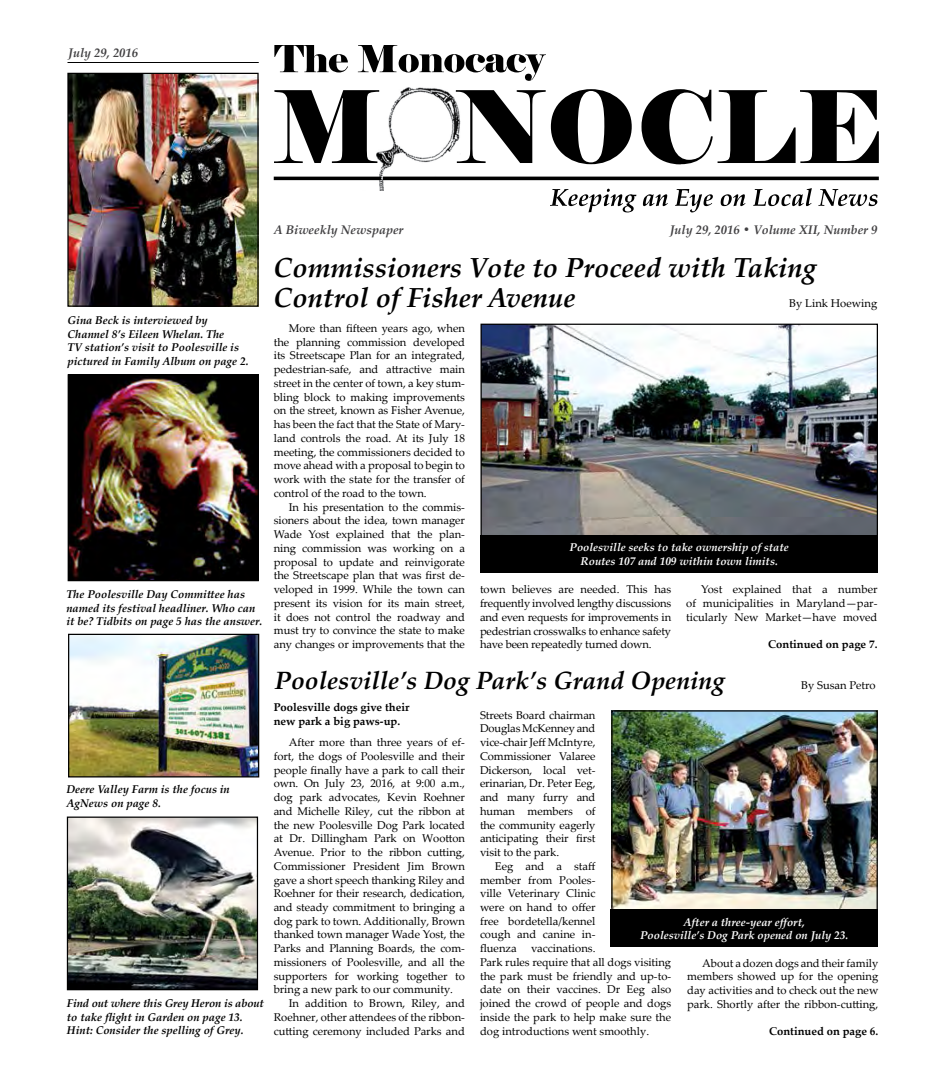
<style>
.page{position:relative;width:945px;height:1080px;background:#fff}
.page>*{position:absolute;margin:0;border:0;box-sizing:border-box;transform-origin:0 0}
.t1{font:italic 700 27.5px/30px "Palatino Linotype";color:#000}
.t2{font:italic 700 25px "Palatino Linotype";color:#000}
.t3{font:italic 700 12.5px "Palatino Linotype";color:#414042}
.t4{font:11.25px/13.8px "Palatino Linotype";color:#000;text-align:justify}
.t5{font:italic 700 11.25px/13.8px "Palatino Linotype";color:#000}
.t6{font:italic 700 11.25px/13.8px "Palatino Linotype";color:#fff;text-align:center}
.t7{font:700 11.25px/13.8px "Palatino Linotype";color:#000}
</style>
<div class="page">
<hr style="left:68px;top:62px;width:191px;height:1px;background:#000">
<img style="left:362px;top:87px;width:104px;height:104px">
<svg style="left:274px;top:90px;width:105px;height:73px"></svg>
<svg style="left:456px;top:89px;width:176px;height:75px"></svg>
<svg style="left:642px;top:89px;width:237px;height:75px"></svg>
<hr style="left:383px;top:177px;width:496px;height:3px;background:#000">
<hr style="left:274px;top:177px;width:107px;height:3px;background:#000">
<svg style="left:550px;top:189px;width:86px;height:23px"></svg>
<svg style="left:643px;top:194px;width:25px;height:12px"></svg>
<svg style="left:675px;top:189px;width:38px;height:23px"></svg>
<svg style="left:721px;top:194px;width:24px;height:12px"></svg>
<svg style="left:753px;top:188px;width:59px;height:18px"></svg>
<svg style="left:818px;top:189px;width:59px;height:17px"></svg>
<svg style="left:274px;top:45px;width:74px;height:27px"></svg>
<svg style="left:358px;top:45px;width:188px;height:36px"></svg>
<img style="left:69px;top:75px;width:188px;height:230px">
<div style="left:67px;top:73px;width:192px;height:234px;border:1px solid #000"></div>
<img style="left:70px;top:376px;width:187px;height:203px">
<div style="left:68px;top:374px;width:191px;height:207px;border:1px solid #000"></div>
<img style="left:70px;top:636px;width:187px;height:140px">
<div style="left:68px;top:634px;width:191px;height:144px;border:1px solid #000"></div>
<img style="left:69px;top:819px;width:187px;height:169px">
<div style="left:67px;top:817px;width:191px;height:173px;border:1px solid #000"></div>
<img style="left:613px;top:712px;width:263px;height:197px">
<div style="left:611px;top:710px;width:267px;height:201px;border:1px solid #000"></div>
<div style="left:610px;top:910px;width:268px;height:37px;background:#000"></div>
<img style="left:482px;top:326px;width:394px;height:209px">
<div style="left:480px;top:535px;width:398px;height:38px;background:#000"></div>
<p class="t3" style="left:68px;top:44px;width:71px">July 29, 2016</p>
<p class="t5" style="left:68px;top:313px;width:182px">Gina Beck is interviewed by<br>Channel 8’s Eileen Whelan. The<br>TV station’s visit to Poolesville is pictured in Family Album on page 2.</p>
<p class="t5" style="left:66px;top:587px;width:197px">The Poolesville Day Committee has named its festival headliner. Who can it be? Tidbits on page 5 has the answer.</p>
<p class="t5" style="left:66px;top:782px;width:165px">Deere Valley Farm is the focus in<br>AgNews on page 8.</p>
<p class="t5" style="left:67px;top:996px;width:199px">Find out where this Grey Heron is about to take flight in Garden on page 13.<br>Hint: Consider the spelling of Grey.</p>
<p class="t3" style="left:274px;top:221px;width:131px">A Biweekly Newspaper</p>
<p class="t3" style="left:670px;top:221px;width:209px">July 29, 2016 • Volume XII, Number 9</p>
<h1 class="t1" style="left:274px;top:252px;width:544px">Commissioners Vote to Proceed with Taking<br>Control of Fisher Avenue</h1>
<p class="t4" style="left:789px;top:296px;width:90px">By Link Hoewing</p>
<p class="t4" style="left:274px;top:321px;width:193px;text-indent:15px">More than fifteen years ago, when the planning commission developed its Streetscape Plan for an integrated, pedestrian-safe, and attractive main street in the center of town, a key stum&shy;bling block to making improvements on the street, known as Fisher Avenue, has been the fact that the State of Mary&shy;land controls the road. At its July 18 meeting, the commissioners decided to move ahead with a proposal to begin to work with the state for the transfer of control of the road to the town.</p>
<p class="t4" style="left:274px;top:499px;width:193px;text-indent:15px">In his presentation to the commis&shy;sioners about the idea, town manager Wade Yost explained that the plan&shy;ning commission was working on a proposal to update and reinvigorate the Streetscape plan that was first de&shy;veloped in 1999. While the town can present its vision for its main street, it does not control the roadway and must try to convince the state to make any changes or improvements that the</p>
<p class="t6" style="left:570px;top:540px;width:221px">Poolesville seeks to take ownership of state<br>Routes 107 and 109 within town limits.</p>
<p class="t4" style="left:480px;top:582px;width:193px">town believes are needed. This has frequently involved lengthy discussions and even requests for improvements in pedestrian crosswalks to enhance safety have been repeatedly turned down.</p>
<p class="t4" style="left:686px;top:582px;width:193px;text-indent:15px">Yost explained that a number of municipalities in Maryland—par&shy;ticularly New Market—have moved</p>
<p class="t7" style="left:768px;top:637px;width:111px">Continued on page 7.</p>
<h2 class="t2" style="left:274px;top:663px;width:452px">Poolesville’s Dog Park’s Grand Opening</h2>
<p class="t4" style="left:801px;top:678px;width:76px">By Susan Petro</p>
<p class="t7" style="left:274px;top:700px;width:137px">Poolesville dogs give their new park a big paws-up.</p>
<p class="t4" style="left:274px;top:735px;width:193px;text-indent:15px">After more than three years of ef&shy;fort, the dogs of Poolesville and their people finally have a park to call their own. On July 23, 2016, at 9:00 a.m., dog park advocates, Kevin Roehner and Michelle Riley, cut the ribbon at the new Poolesville Dog Park located at Dr. Dillingham Park on Wootton Avenue. Prior to the ribbon cutting, Commissioner President Jim Brown gave a short speech thanking Riley and Roehner for their research, dedication, and steady commitment to bringing a dog park to town. Additionally, Brown thanked town manager Wade Yost, the Parks and Planning Boards, the com&shy;missioners of Poolesville, and all the supporters for working together to bring a new park to our community.</p>
<p class="t4" style="left:274px;top:996px;width:193px;text-indent:15px">In addition to Brown, Riley, and Roehner, other attendees of the ribbon&shy;cutting ceremony included Parks and</p>
<p class="t4" style="left:480px;top:707px;width:117px">Streets Board chairman Douglas McKenney and vice-chair Jeff McIntyre, Commissioner Valaree Dickerson, local vet&shy;erinarian, Dr. Peter Eeg, and many furry and human members of the community eagerly anticipating their first visit to the park.</p>
<p class="t4" style="left:480px;top:859px;width:117px;text-indent:15px">Eeg and a staff member from Pooles&shy;ville Veterinary Clinic were on hand to offer free bordetella/kennel cough and canine in&shy;fluenza</p>
<p class="t6" style="left:640px;top:915px;width:210px">After a three-year effort,<br>Poolesville’s Dog Park opened on July 23.</p>
<p class="t4" style="left:480px;top:941px;width:193px;text-align:left;text-indent:51px">vaccinations.<br>Park rules require that all dogs visiting the park must be friendly and up-to&shy;date on their vaccines. Dr Eeg also joined the crowd of people and dogs inside the park to help make sure the dog introductions went smoothly.</p>
<p class="t4" style="left:687px;top:956px;width:193px;text-indent:15px">About a dozen dogs and their family members showed up for the opening day activities and to check out the new park. Shortly after the ribbon-cutting,</p>
<p class="t7" style="left:769px;top:1024px;width:111px">Continued on page 6.</p>
</div>
